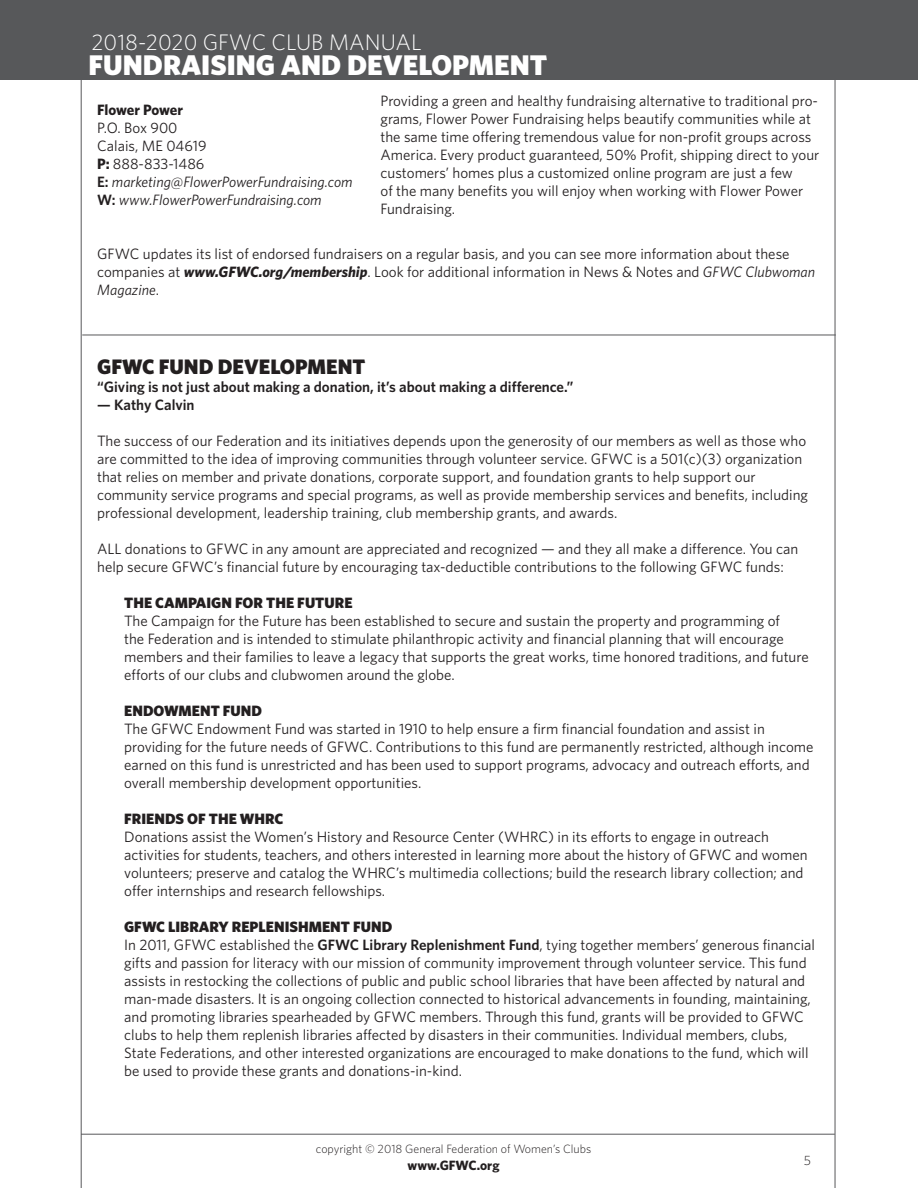
<style>
.page{position:relative;width:918px;height:1188px;background:#fff}
.page>*{position:absolute;margin:0;border:0;box-sizing:border-box;transform-origin:0 0}
.t1{font:900 28.5px "Whitney HTF";color:#fff}
.t2{font:300 22.5px "Whitney HTF";color:#fff}
.t3{font:900 21px "Whitney HTF";color:#231f20}
.t4{font:15px/18px "Whitney HTF";color:#231f20}
.t5{font:600 15px "Whitney HTF";color:#231f20}
.t6{font:italic 15px "Whitney HTF";color:#231f20}
.t7{font:900 15px "Whitney HTF";color:#231f20}
.t8{font:700 15px "Whitney HTF";letter-spacing:-.015em;color:#231f20}
.t9{font:700 13.5px "Whitney HTF";color:#231f20}
.t10{font:300 13.5px "Whitney HTF";color:#231f20}
.t11{font:300 12px "Whitney HTF";color:#231f20}
.s1{font-weight:700}
.s2{font-weight:600;font-style:normal}
.s3{font-weight:700;font-style:italic}
.s4{font-style:italic}
.s5{font-weight:900}
.s6{font-weight:600}
</style>
<div class="page">
<hr style="left:81px;top:1134px;width:754px;height:1px;background:#57585a">
<hr style="left:81px;top:0;width:1px;height:1188px;background:#57585a">
<hr style="left:835px;top:0;width:1px;height:1188px;background:#57585a">
<div style="left:0;top:0;width:918px;height:80px;background:#57585a"></div>
<hr style="left:82px;top:335px;width:754px;height:1px;background:#57585a">
<h2 class="t2" style="left:92px;top:29px;width:332px">2018-2020 GFWC CLUB MANUAL</h2>
<h1 class="t1" style="left:89px;top:47px;width:460px">FUNDRAISING AND DEVELOPMENT</h1>
<p class="t8" style="left:97px;top:100px;width:87px">Flower Power</p>
<p class="t4" style="left:97px;top:118px;width:82px">P.O. Box 900</p>
<p class="t4" style="left:97px;top:136px;width:111px">Calais, ME 04619</p>
<p class="t4" style="left:97px;top:154px;width:109px"><span class="s1">P:</span> 888-833-1486</p>
<p class="t6" style="left:97px;top:173px;width:257px"><span class="s2">E:</span> marketing@FlowerPowerFundraising.com</p>
<p class="t6" style="left:97px;top:191px;width:226px"><span class="s2">W:</span> www.FlowerPowerFundraising.com</p>
<p class="t4" style="left:381px;top:91px;width:440px">Providing a green and healthy fundraising alternative to traditional pro&shy;grams, Flower Power Fundraising helps beautify communities while at the same time offering tremendous value for non-profit groups across America. Every product guaranteed, 50% Profit, shipping direct to your customers’ homes plus a customized online program are just a few<br>of the many benefits you will enjoy when working with Flower Power Fundraising.</p>
<p class="t4" style="left:97px;top:244px;width:720px">GFWC updates its list of endorsed fundraisers on a regular basis, and you can see more information about these companies at <span class="s3">www.GFWC.org/membership</span>. Look for additional information in News &amp; Notes and <span class="s4">GFWC Clubwoman<br>Magazine</span>.</p>
<p class="t3" style="left:97px;top:354px;width:270px">GFWC FUND DEVELOPMENT</p>
<p class="t5" style="left:97px;top:378px;width:478px">“Giving is not just about making a donation, it’s about making a difference.”</p>
<p class="t5" style="left:97px;top:396px;width:99px">— Kathy Calvin</p>
<p class="t4" style="left:97px;top:431px;width:712px">The success of our Federation and its initiatives depends upon the generosity of our members as well as those who are committed to the idea of improving communities through volunteer service. GFWC is a 501(c)(3) organization that relies on member and private donations, corporate support, and foundation grants to help support our community service programs and special programs, as well as provide membership services and benefits, including professional development, leadership training, club membership grants, and awards.</p>
<p class="t4" style="left:97px;top:539px;width:703px">ALL donations to GFWC in any amount are appreciated and recognized — and they all make a difference. You can help secure GFWC’s financial future by encouraging tax-deductible contributions to the following GFWC funds:</p>
<p class="t7" style="left:124px;top:594px;width:230px">THE CAMPAIGN FOR THE FUTURE</p>
<p class="t4" style="left:124px;top:611px;width:686px">The Campaign for the Future has been established to secure and sustain the property and programming of<br>the Federation and is intended to stimulate philanthropic activity and financial planning that will encourage members and their families to leave a legacy that supports the great works, time honored traditions, and future efforts of our clubs and clubwomen around the globe.</p>
<p class="t4" style="left:124px;top:701px;width:691px"><span class="s5">ENDOWMENT FUND<br></span>The GFWC Endowment Fund was started in 1910 to help ensure a firm financial foundation and assist in providing for the future needs of GFWC. Contributions to this fund are permanently restricted, although income earned on this fund is unrestricted and has been used to support programs, advocacy and outreach efforts, and overall membership development opportunities.</p>
<p class="t7" style="left:124px;top:810px;width:161px">FRIENDS OF THE WHRC</p>
<p class="t4" style="left:124px;top:827px;width:685px">Donations assist the Women’s History and Resource Center (WHRC) in its efforts to engage in outreach activities for students, teachers, and others interested in learning more about the history of GFWC and women volunteers; preserve and catalog the WHRC’s multimedia collections; build the research library collection; and offer internships and research fellowships.</p>
<p class="t7" style="left:124px;top:918px;width:270px">GFWC LIBRARY REPLENISHMENT FUND</p>
<p class="t4" style="left:124px;top:935px;width:692px">In 2011, GFWC established the <span class="s6">GFWC Library Replenishment Fund</span>, tying together members’ generous financial gifts and passion for literacy with our mission of community improvement through volunteer service. This fund assists in restocking the collections of public and public school libraries that have been affected by natural and man-made disasters. It is an ongoing collection connected to historical advancements in founding, maintaining, and promoting libraries spearheaded by GFWC members. Through this fund, grants will be provided to GFWC clubs to help them replenish libraries affected by disasters in their communities. Individual members, clubs, State Federations, and other interested organizations are encouraged to make donations to the fund, which will be used to provide these grants and donations-in-kind.</p>
<p class="t11" style="left:316px;top:1142px;width:277px">copyright © 2018 General Federation of Women’s Clubs</p>
<p class="t9" style="left:408px;top:1157px;width:93px">www.GFWC.org</p>
<p class="t10" style="left:804px;top:1152px;width:9px">5</p>
</div>
